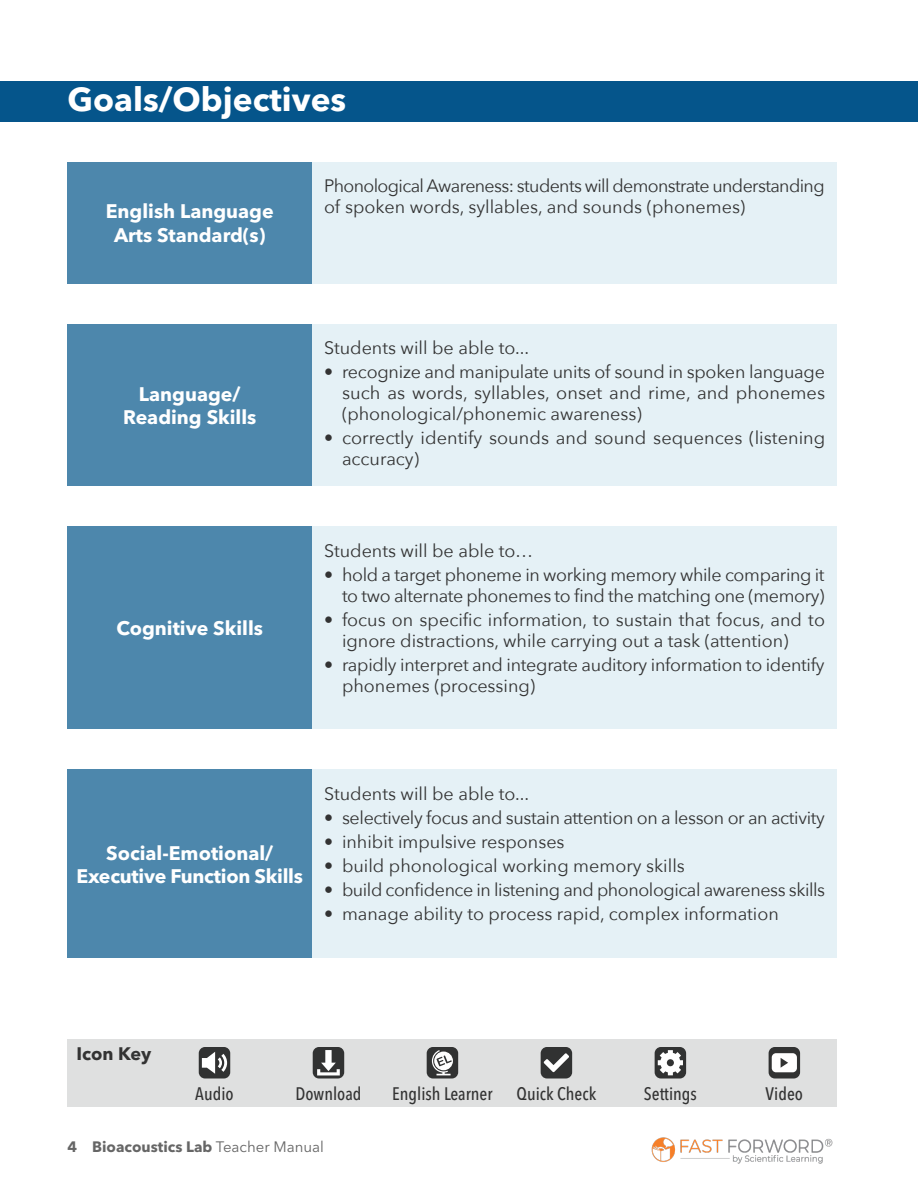
<style>
.page{position:relative;width:918px;height:1188px;background:#fff}
.page>*{position:absolute;margin:0;border:0;box-sizing:border-box;transform-origin:0 0}
.t1{font:700 33px "Avenir Next LT Pro";color:#fff}
.edited{font:700 19.5px/23.4px "Avenir Next LT Pro";color:#fff;text-align:center}
.edited-2{font:18px/21px "Avenir Next";color:#333}
.edited-3{font:18px/21px "Avenir Next";letter-spacing:-.02em;color:#333;text-align:right}
.edited-4{font:18px "Avenir Next";letter-spacing:-.035em;color:#333}
.edited-5{font:18px "Avenir Next";letter-spacing:-.025em;color:#333}
.t2{font:500 condensed 18px "Avenir Next LT Pro";color:#333}
.t3{font:700 18px "Avenir Next LT Pro";color:#333}
.t4{font:700 15px "Avenir Next LT Pro";color:#666}
.s1{font-weight:400}
</style>
<div class="page">
<img style="left:651px;top:1137px;width:182px;height:27px">
<div style="left:0;top:81px;width:918px;height:41px;background:#05558b"></div>
<div style="left:312px;top:526px;width:525px;height:203px;background:#e5f1f6"></div>
<div style="left:68px;top:526px;width:244px;height:203px;background:#4d87ac"></div>
<div style="left:312px;top:770px;width:525px;height:188px;background:#e5f1f6"></div>
<div style="left:68px;top:770px;width:244px;height:188px;background:#4d87ac"></div>
<div style="left:312px;top:324px;width:525px;height:162px;background:#e5f1f6"></div>
<div style="left:68px;top:324px;width:244px;height:162px;background:#4d87ac"></div>
<div style="left:312px;top:162px;width:525px;height:122px;background:#e5f1f6"></div>
<div style="left:68px;top:162px;width:244px;height:122px;background:#4d87ac"></div>
<div style="left:68px;top:1040px;width:769px;height:67px;background:#dfe0e0"></div>
<div style="left:199px;top:1047px;width:31px;height:31px;background:#313232;border-radius:6px"></div>
<svg style="left:202px;top:1052px;width:25px;height:22px"></svg>
<div style="left:313px;top:1047px;width:31px;height:31px;background:#313232;border-radius:6px"></div>
<svg style="left:317px;top:1050px;width:23px;height:25px"></svg>
<div style="left:427px;top:1047px;width:31px;height:31px;background:#313232;border-radius:6px"></div>
<svg style="left:432px;top:1050px;width:21px;height:25px"></svg>
<div style="left:541px;top:1047px;width:31px;height:31px;background:#313232;border-radius:6px"></div>
<svg style="left:544px;top:1053px;width:25px;height:19px"></svg>
<div style="left:655px;top:1047px;width:31px;height:31px;background:#313232;border-radius:6px"></div>
<svg style="left:658px;top:1050px;width:25px;height:25px"></svg>
<div style="left:769px;top:1047px;width:31px;height:31px;background:#313232;border-radius:6px"></div>
<div style="left:772px;top:1053px;width:25px;height:19px;background:#fff;border-radius:4px"></div>
<svg style="left:781px;top:1058px;width:7px;height:10px"></svg>
<h1 class="t1" style="left:68px;top:80px;width:280px">Goals/Objectives</h1>
<p class="edited-4" style="left:324px;top:171px;width:502px">Phonological Awareness: students will demonstrate understanding</p>
<p class="edited" style="left:106px;top:200px;width:169px">English Language</p>
<p class="edited-2" style="left:324px;top:195px;width:423px">of spoken words, syllables, and sounds (phonemes)</p>
<p class="edited" style="left:114px;top:223px;width:153px">Arts Standard(s)</p>
<p class="edited" style="left:123px;top:382px;width:135px">Language/<br>Reading Skills</p>
<p class="edited" style="left:116px;top:616px;width:148px">Cognitive Skills</p>
<p class="edited-2" style="left:324px;top:336px;width:207px">Students will be able to...</p>
<p class="edited-2" style="left:342px;top:360px;width:485px;text-align:justify;text-indent:-18px">• recognize and manipulate units of sound in spoken language such as words, syllables, onset and rime, and phonemes (phonological/phonemic awareness)</p>
<p class="edited-2" style="left:342px;top:426px;width:485px;text-indent:-18px">• correctly identify sounds and sound sequences (listening accuracy)</p>
<p class="edited-2" style="left:324px;top:539px;width:211px">Students will be able to…</p>
<p class="edited-3" style="left:324px;top:563px;width:502px">• hold a target phoneme in working memory while comparing it to two alternate phonemes to find the matching one (memory)</p>
<p class="edited-2" style="left:342px;top:608px;width:484px;text-indent:-18px">• focus on specific information, to sustain that focus, and to ignore distractions, while carrying out a task (attention)</p>
<p class="edited-2" style="left:342px;top:653px;width:484px;text-indent:-18px">• rapidly interpret and integrate auditory information to identify phonemes (processing)</p>
<p class="edited" style="left:76px;top:841px;width:228px">Social-Emotional/<br>Executive Function Skills</p>
<p class="edited-2" style="left:324px;top:782px;width:207px">Students will be able to...</p>
<p class="edited-3" style="left:324px;top:806px;width:502px">• selectively focus and sustain attention on a lesson or an activity</p>
<p class="edited-2" style="left:324px;top:830px;width:242px">• inhibit impulsive responses</p>
<p class="edited-2" style="left:324px;top:854px;width:362px">• build phonological working memory skills</p>
<p class="edited-5" style="left:324px;top:874px;width:503px">• build confidence in listening and phonological awareness skills</p>
<p class="edited-2" style="left:324px;top:902px;width:456px">• manage ability to process rapid, complex information</p>
<p class="t3" style="left:76px;top:1043px;width:76px">Icon Key</p>
<p class="t2" style="left:195px;top:1082px;width:40px">Audio</p>
<p class="t2" style="left:295px;top:1082px;width:68px">Download</p>
<p class="t2" style="left:392px;top:1082px;width:102px">English Learner</p>
<p class="t2" style="left:517px;top:1082px;width:81px">Quick Check</p>
<p class="t2" style="left:644px;top:1082px;width:54px">Settings</p>
<p class="t2" style="left:766px;top:1082px;width:39px">Video</p>
<p class="t4" style="left:68px;top:1138px;width:258px">4 Bioacoustics Lab <span class="s1">Teacher Manual</span></p>
</div>
